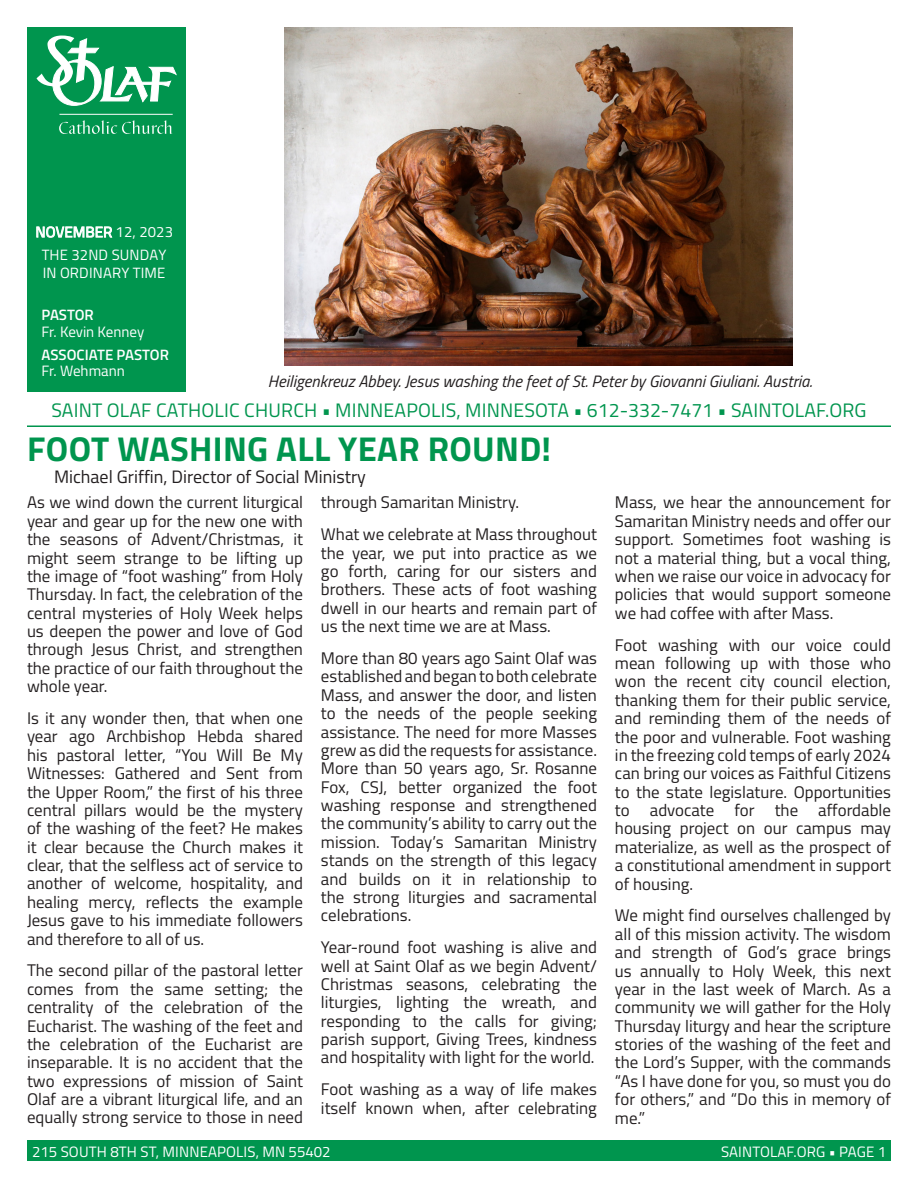
<style>
.page{position:relative;width:918px;height:1188px;background:#fff}
.page>*{position:absolute;margin:0;border:0;box-sizing:border-box;transform-origin:0 0}
.t1{font:700 34.5px "Titillium";letter-spacing:.01em;color:#00954e}
.t2{font:19.5px "Titillium";letter-spacing:.01em;color:#00954e}
.t3{font:18px "Titillium";color:#231f20}
.t4{font:16.8px/18.5px "Titillium";color:#231f20;text-align:justify}
.t5{font:italic 16.5px "Titillium";color:#231f20}
.t6{font:15px "Titillium";letter-spacing:.005em;color:#fff}
.t7{font:600 15px "Titillium";color:#fff}
.t8{font:14.85px/22.6px "Titillium";letter-spacing:.01em;color:#fff;text-align:center}
</style>
<div class="page">
<div style="left:27px;top:1141px;width:864px;height:20px;background:#00954e"></div>
<hr style="left:27px;top:425px;width:864px;height:2px;background:#00954e">
<div style="left:27px;top:27px;width:159px;height:365px;background:#00954e"></div>
<svg style="left:37px;top:36px;width:139px;height:70px"></svg>
<hr style="left:59px;top:114px;width:114px;height:1px;background:#fff">
<svg style="left:59px;top:120px;width:113px;height:14px"></svg>
<img style="left:285px;top:27px;width:507px;height:338px">
<p class="t8" style="left:36px;top:220px;width:139px">NOVEMBER 12, 2023<br>THE 32ND SUNDAY</p>
<p class="t8" style="left:43px;top:260px;width:124px">IN ORDINARY TIME</p>
<p class="t7" style="left:42px;top:304px;width:54px">PASTOR</p>
<p class="t6" style="left:42px;top:320px;width:104px">Fr. Kevin Kenney</p>
<p class="t7" style="left:42px;top:343px;width:129px">ASSOCIATE PASTOR</p>
<p class="t6" style="left:42px;top:360px;width:85px">Fr. Wehmann</p>
<p class="t5" style="left:268px;top:369px;width:546px">Heiligenkreuz Abbey. Jesus washing the feet of St. Peter by Giovanni Giuliani. Austria.</p>
<p class="t2" style="left:51px;top:396px;width:817px">SAINT OLAF CATHOLIC CHURCH • MINNEAPOLIS, MINNESOTA • 612-332-7471 • SAINTOLAF.ORG</p>
<p class="t1" style="left:27px;top:422px;width:526px">FOOT WASHING ALL YEAR ROUND!</p>
<p class="t3" style="left:54px;top:463px;width:313px">Michael Griffin, Director of Social Ministry</p>
<p class="t4" style="left:27px;top:492px;width:278px">As we wind down the current liturgical year and gear up for the new one with the seasons of Advent/Christmas, it might seem strange to be lifting up the image of “foot washing” from Holy Thursday. In fact, the celebration of the central mysteries of Holy Week helps us deepen the power and love of God through Jesus Christ, and strengthen the practice of our faith throughout the whole year.</p>
<p class="t4" style="left:27px;top:708px;width:278px">Is it any wonder then, that when one year ago Archbishop Hebda shared his pastoral letter, “You Will Be My Witnesses: Gathered and Sent from the Upper Room,” the first of his three central pillars would be the mystery of the washing of the feet? He makes it clear because the Church makes it clear, that the selfless act of service to another of welcome, hospitality, and healing mercy, reflects the example Jesus gave to his immediate followers and therefore to all of us.</p>
<p class="t4" style="left:27px;top:961px;width:278px">The second pillar of the pastoral letter comes from the same setting; the centrality of the celebration of the Eucharist. The washing of the feet and the celebration of the Eucharist are inseparable. It is no accident that the two expressions of mission of Saint Olaf are a vibrant liturgical life, and an equally strong service to those in need</p>
<p class="t4" style="left:321px;top:493px;width:200px">through Samaritan Ministry.</p>
<p class="t4" style="left:321px;top:524px;width:278px">What we celebrate at Mass throughout the year, we put into practice as we go forth, caring for our sisters and brothers. These acts of foot washing dwell in our hearts and remain part of us the next time we are at Mass.</p>
<p class="t4" style="left:321px;top:648px;width:278px">More than 80 years ago Saint Olaf was established and began to both celebrate Mass, and answer the door, and listen to the needs of the people seeking assistance. The need for more Masses grew as did the requests for assistance.<br>More than 50 years ago, Sr. Rosanne Fox, CSJ, better organized the foot washing response and strengthened the community’s ability to carry out the mission. Today’s Samaritan Ministry stands on the strength of this legacy and builds on it in relationship to the strong liturgies and sacramental celebrations.</p>
<p class="t4" style="left:321px;top:937px;width:278px">Year-round foot washing is alive and well at Saint Olaf as we begin Advent/ Christmas seasons, celebrating the liturgies, lighting the wreath, and responding to the calls for giving; parish support, Giving Trees, kindness and hospitality with light for the world.</p>
<p class="t4" style="left:321px;top:1079px;width:277px">Foot washing as a way of life makes itself known when, after celebrating</p>
<p class="t4" style="left:615px;top:493px;width:278px">Mass, we hear the announcement for Samaritan Ministry needs and offer our support. Sometimes foot washing is not a material thing, but a vocal thing, when we raise our voice in advocacy for policies that would support someone we had coffee with after Mass.</p>
<p class="t4" style="left:615px;top:635px;width:278px">Foot washing with our voice could mean following up with those who won the recent city council election, thanking them for their public service, and reminding them of the needs of the poor and vulnerable. Foot washing in the freezing cold temps of early 2024 can bring our voices as Faithful Citizens to the state legislature. Opportunities to advocate for the affordable housing project on our campus may materialize, as well as the prospect of a constitutional amendment in support of housing.</p>
<p class="t4" style="left:615px;top:905px;width:278px">We might find ourselves challenged by all of this mission activity. The wisdom and strength of God’s grace brings us annually to Holy Week, this next year in the last week of March. As a community we will gather for the Holy Thursday liturgy and hear the scripture stories of the washing of the feet and the Lord’s Supper, with the commands “As I have done for you, so must you do for others,” and “Do this in memory of me.”</p>
<p class="t6" style="left:32px;top:1140px;width:300px">215 SOUTH 8TH ST, MINNEAPOLIS, MN 55402</p>
<p class="t6" style="left:721px;top:1140px;width:167px">SAINTOLAF.ORG • PAGE 1</p>
</div>
